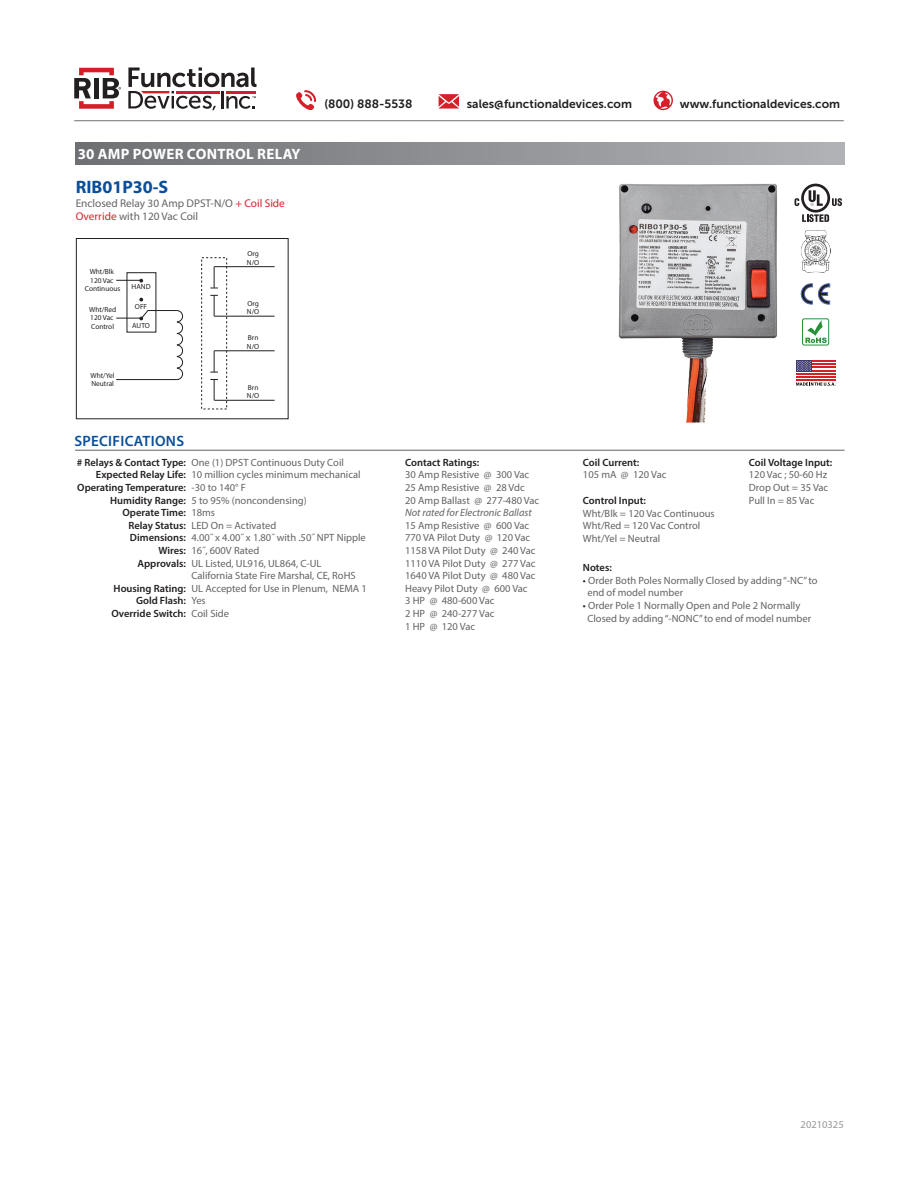
<style>
.page{position:relative;width:918px;height:1188px;background:#fff}
.page>*{position:absolute;margin:0;border:0;box-sizing:border-box;transform-origin:0 0}
.t1{font:700 18px "Myriad Pro";color:#0a4e9a}
.t2{font:700 15px "Myriad Pro";letter-spacing:.02em;color:#fff}
.t3{font:600 15px "Myriad Pro";letter-spacing:.02em;color:#0a4e9a}
.t4{font:12px "Museo Sans 700";color:#231f20}
.t5{font:11.25px/13.5px "Myriad Pro";color:#636366}
.t6{font:10.5px/12.6px "Myriad Pro";color:#636366}
.t7{font:600 10.5px "Myriad Pro";color:#231f20}
.t8{font:italic 10.5px "Myriad Pro";color:#636366}
.t9{font:10.5px "Myriad Pro";color:#939598}
.t10{font:7.35px/8.4px "Myriad Pro";color:#231f20}
.s1{color:#d5202a}
.s2{color:#231f20}
</style>
<div class="page">
<hr style="left:74px;top:120px;width:770px;height:1px;background:#6f7073">
<svg style="left:296px;top:90px;width:20px;height:20px"></svg>
<svg style="left:654px;top:91px;width:19px;height:19px"></svg>
<svg style="left:439px;top:94px;width:20px;height:15px"></svg>
<svg style="left:128px;top:68px;width:129px;height:42px"></svg>
<svg style="left:74px;top:68px;width:47px;height:41px"></svg>
<div style="left:76px;top:238px;width:212px;height:181px;border:1px solid #231f20"></div>
<hr style="left:214px;top:266px;width:61px;height:1px;background:#231f20">
<hr style="left:214px;top:316px;width:61px;height:1px;background:#231f20">
<svg style="left:210px;top:267px;width:8px;height:22px"></svg>
<svg style="left:210px;top:295px;width:8px;height:21px"></svg>
<div style="left:201px;top:257px;width:26px;height:152px;border:1px dashed #231f20"></div>
<hr style="left:214px;top:351px;width:61px;height:1px;background:#231f20">
<hr style="left:214px;top:400px;width:61px;height:1px;background:#231f20">
<svg style="left:210px;top:351px;width:8px;height:22px"></svg>
<svg style="left:210px;top:379px;width:8px;height:21px"></svg>
<svg style="left:116px;top:279px;width:27px;height:4px"></svg>
<svg style="left:116px;top:310px;width:67px;height:70px"></svg>
<svg style="left:139px;top:298px;width:4px;height:3px"></svg>
<img style="left:618px;top:183px;width:206px;height:240px">
<hr style="left:75px;top:450px;width:770px;height:1px;background:#636366">
<div style="left:75px;top:143px;width:769px;height:22px;background:linear-gradient(to right,#6e7073,#b1b2b6)"></div>
<svg style="left:795px;top:184px;width:47px;height:38px"></svg>
<img style="left:801px;top:230px;width:30px;height:43px">
<svg style="left:818px;top:284px;width:12px;height:20px"></svg>
<svg style="left:801px;top:284px;width:11px;height:20px"></svg>
<div style="left:803px;top:319px;width:26px;height:26px;background:#fff;border-radius:2px"></div>
<svg style="left:805px;top:320px;width:22px;height:23px"></svg>
<div style="left:802px;top:318px;width:27px;height:27px;border:1px solid #269039;border-radius:2px"></div>
<svg style="left:796px;top:382px;width:40px;height:4px"></svg>
<svg style="left:796px;top:362px;width:39px;height:17px"></svg>
<hr style="left:796px;top:360px;width:39px;height:2px;background:#d5202a">
<hr style="left:796px;top:364px;width:39px;height:1px;background:#d5202a">
<hr style="left:796px;top:367px;width:39px;height:1px;background:#d5202a">
<hr style="left:796px;top:370px;width:39px;height:1px;background:#d5202a">
<hr style="left:796px;top:373px;width:39px;height:2px;background:#d5202a">
<hr style="left:796px;top:376px;width:39px;height:2px;background:#d5202a">
<hr style="left:796px;top:379px;width:39px;height:2px;background:#d5202a">
<div style="left:796px;top:360px;width:16px;height:11px;background:#3c3a6e"></div>
<svg style="left:797px;top:361px;width:14px;height:10px"></svg>
<p class="t2" style="left:78px;top:145px;width:224px">30 AMP POWER CONTROL RELAY</p>
<p class="t1" style="left:76px;top:176px;width:94px">RIB01P30-S</p>
<p class="t5" style="left:76px;top:196px;width:211px">Enclosed Relay 30 Amp DPST-N/O <span class="s1">+ Coil Side<br>Override</span> with 120 Vac Coil</p>
<p class="t10" style="left:85px;top:268px;width:37px;text-align:center">Wht/Blk<br>120 Vac<br>Continuous</p>
<p class="t10" style="left:89px;top:305px;width:29px">Wht/Red<br>120 Vac<br>Control</p>
<p class="t10" style="left:132px;top:283px;width:21px">HAND</p>
<p class="t10" style="left:132px;top:322px;width:19px">AUTO</p>
<p class="t10" style="left:135px;top:303px;width:14px">OFF</p>
<p class="t10" style="left:91px;top:371px;width:26px">Wht/Yel<br>Neutral</p>
<p class="t3" style="left:74px;top:432px;width:111px">SPECIFICATIONS</p>
<p class="t10" style="left:247px;top:249px;width:14px">Org<br>N/O</p>
<p class="t10" style="left:247px;top:299px;width:14px">Org<br>N/O</p>
<p class="t10" style="left:247px;top:333px;width:14px">Brn<br>N/O</p>
<p class="t10" style="left:247px;top:383px;width:14px">Brn<br>N/O</p>
<p class="t4" style="left:324px;top:98px;width:90px">(800) 888-5538</p>
<p class="t4" style="left:467px;top:98px;width:167px">sales@functionaldevices.com</p>
<p class="t4" style="left:680px;top:98px;width:162px">www.functionaldevices.com</p>
<p class="t7" style="left:77px;top:456px;width:111px"># Relays &amp; Contact Type:</p>
<p class="t7" style="left:96px;top:468px;width:92px">Expected Relay Life:</p>
<p class="t7" style="left:77px;top:481px;width:110px">Operating Temperature:</p>
<p class="t7" style="left:110px;top:493px;width:77px">Humidity Range:</p>
<p class="t7" style="left:123px;top:506px;width:65px">Operate Time:</p>
<p class="t7" style="left:128px;top:519px;width:59px">Relay Status:</p>
<p class="t7" style="left:130px;top:531px;width:58px">Dimensions:</p>
<p class="t7" style="left:159px;top:544px;width:29px">Wires:</p>
<p class="t7" style="left:138px;top:556px;width:50px">Approvals:</p>
<p class="t7" style="left:114px;top:582px;width:74px">Housing Rating:</p>
<p class="t7" style="left:136px;top:594px;width:52px">Gold Flash:</p>
<p class="t7" style="left:111px;top:607px;width:76px">Override Switch:</p>
<p class="t6" style="left:191px;top:456px;width:154px">One (1) DPST Continuous Duty Coil</p>
<p class="t6" style="left:191px;top:469px;width:171px">10 million cycles minimum mechanical</p>
<p class="t6" style="left:191px;top:481px;width:56px">-30 to 140° F</p>
<p class="t6" style="left:191px;top:494px;width:117px">5 to 95% (noncondensing)</p>
<p class="t6" style="left:191px;top:506px;width:25px">18ms</p>
<p class="t6" style="left:191px;top:519px;width:86px">LED On = Activated</p>
<p class="t6" style="left:191px;top:532px;width:176px">4.00˝ x 4.00˝ x 1.80˝ with .50˝ NPT Nipple</p>
<p class="t6" style="left:191px;top:544px;width:69px">16˝, 600V Rated</p>
<p class="t6" style="left:191px;top:557px;width:132px">UL Listed, UL916, UL864, C-UL</p>
<p class="t6" style="left:191px;top:569px;width:166px">California State Fire Marshal, CE, RoHS</p>
<p class="t6" style="left:191px;top:582px;width:177px">UL Accepted for Use in Plenum, NEMA 1</p>
<p class="t6" style="left:191px;top:595px;width:16px">Yes</p>
<p class="t6" style="left:191px;top:607px;width:39px">Coil Side</p>
<p class="t7" style="left:405px;top:456px;width:76px">Contact Ratings:</p>
<p class="t6" style="left:405px;top:469px;width:126px">30 Amp Resistive @ 300 Vac</p>
<p class="t6" style="left:405px;top:481px;width:121px">25 Amp Resistive @ 28 Vdc</p>
<p class="t6" style="left:405px;top:494px;width:136px">20 Amp Ballast @ 277-480 Vac</p>
<p class="t8" style="left:405px;top:506px;width:128px">Not rated for Electronic Ballast</p>
<p class="t6" style="left:405px;top:519px;width:126px">15 Amp Resistive @ 600 Vac</p>
<p class="t6" style="left:405px;top:532px;width:126px">770 VA Pilot Duty @ 120 Vac</p>
<p class="t6" style="left:405px;top:544px;width:132px">1158 VA Pilot Duty @ 240 Vac</p>
<p class="t6" style="left:405px;top:557px;width:132px">1110 VA Pilot Duty @ 277 Vac</p>
<p class="t6" style="left:405px;top:569px;width:132px">1640 VA Pilot Duty @ 480 Vac</p>
<p class="t6" style="left:405px;top:582px;width:124px">Heavy Pilot Duty @ 600 Vac</p>
<p class="t6" style="left:405px;top:595px;width:91px">3 HP @ 480-600 Vac</p>
<p class="t6" style="left:405px;top:607px;width:91px">2 HP @ 240-277 Vac</p>
<p class="t6" style="left:405px;top:620px;width:71px">1 HP @ 120 Vac</p>
<p class="t7" style="left:583px;top:456px;width:58px">Coil Current:</p>
<p class="t6" style="left:583px;top:469px;width:85px">105 mA @ 120 Vac</p>
<p class="t7" style="left:583px;top:494px;width:65px">Control Input:</p>
<p class="t6" style="left:583px;top:507px;width:133px">Wht/Blk = 120 Vac Continuous</p>
<p class="t6" style="left:583px;top:519px;width:119px">Wht/Red = 120 Vac Control</p>
<p class="t6" style="left:583px;top:532px;width:79px">Wht/Yel = Neutral</p>
<p class="t7" style="left:749px;top:456px;width:85px">Coil Voltage Input:</p>
<p class="t6" style="left:749px;top:469px;width:80px">120 Vac ; 50-60 Hz</p>
<p class="t6" style="left:749px;top:481px;width:81px">Drop Out = 35 Vac</p>
<p class="t6" style="left:749px;top:494px;width:67px">Pull In = 85 Vac</p>
<p class="t7" style="left:583px;top:561px;width:30px">Notes:</p>
<p class="t6" style="left:587px;top:574px;width:232px;text-indent:-4px"><span class="s2">•</span> Order Both Poles Normally Closed by adding “-NC” to end of model number</p>
<p class="t6" style="left:587px;top:599px;width:225px;text-indent:-4px"><span class="s2">•</span> Order Pole 1 Normally Open and Pole 2 Normally<br>Closed by adding “-NONC” to end of model number</p>
<p class="t9" style="left:801px;top:1118px;width:45px">20210325</p>
</div>
